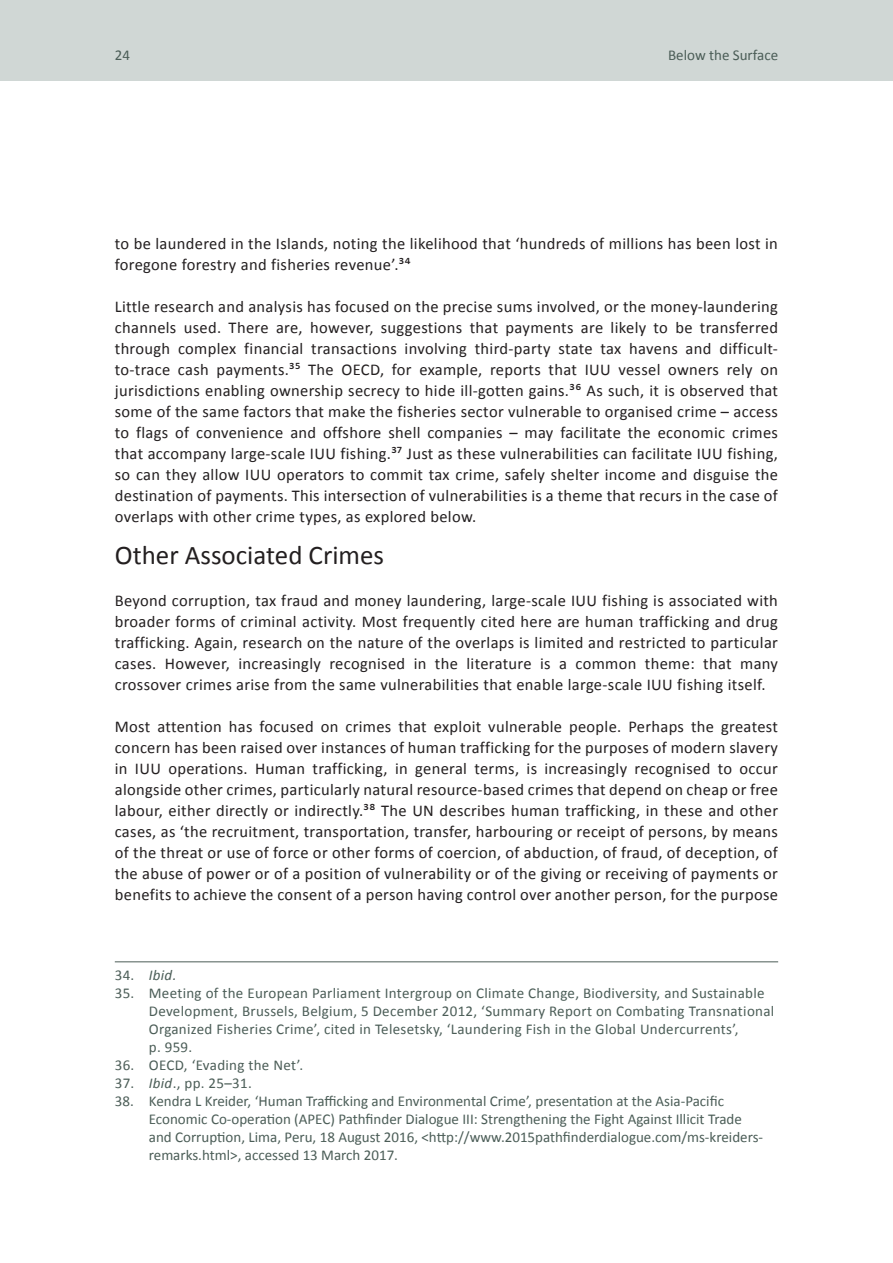
<style>
.page{position:relative;width:893px;height:1263px;background:#fff}
.page>*{position:absolute;margin:0;border:0;box-sizing:border-box;transform-origin:0 0}
.Heading_1{font:27px "Calibri";color:#231f20}
.t1{font:16.5px/21px "Calibri";letter-spacing:.02em;color:#231f20;text-align:justify}
.Footnote_text{font:15px/18px "Calibri";color:#4b5d57}
.Footnote_text-2{font:15px/18px "Calibri";letter-spacing:.02em;color:#4b5d57}
.Footnote_text-3{font:italic 15px "Calibri";color:#4b5d57}
.s1{font-style:normal}
.s2{font-style:italic}
</style>
<div class="page">
<div style="left:0;top:0;width:893px;height:81px;background:#d0d7d5"></div>
<hr style="left:115px;top:961px;width:663px;height:1px;background:#4b5d57">
<p class="Footnote_text" style="left:115px;top:46px;width:17px">24</p>
<p class="Footnote_text" style="left:668px;top:46px;width:112px">Below the Surface</p>
<p class="t1" style="left:115px;top:233px;width:665px">to be laundered in the Islands, noting the likelihood that ‘hundreds of millions has been lost in foregone forestry and fisheries revenue’.34</p>
<p class="t1" style="left:115px;top:296px;width:665px">Little research and analysis has focused on the precise sums involved, or the money-laundering channels used. There are, however, suggestions that payments are likely to be transferred through complex financial transactions involving third-party state tax havens and difficult&shy;to-trace cash payments.35 The OECD, for example, reports that IUU vessel owners rely on jurisdictions enabling ownership secrecy to hide ill-gotten gains.36 As such, it is observed that some of the same factors that make the fisheries sector vulnerable to organised crime – access to flags of convenience and offshore shell companies – may facilitate the economic crimes that accompany large-scale IUU fishing.37 Just as these vulnerabilities can facilitate IUU fishing, so can they allow IUU operators to commit tax crime, safely shelter income and disguise the destination of payments. This intersection of vulnerabilities is a theme that recurs in the case of overlaps with other crime types, as explored below.</p>
<p class="Heading_1" style="left:115px;top:537px;width:271px">Other Associated Crimes</p>
<p class="t1" style="left:115px;top:590px;width:665px">Beyond corruption, tax fraud and money laundering, large-scale IUU fishing is associated with broader forms of criminal activity. Most frequently cited here are human trafficking and drug trafficking. Again, research on the nature of the overlaps is limited and restricted to particular cases. However, increasingly recognised in the literature is a common theme: that many crossover crimes arise from the same vulnerabilities that enable large-scale IUU fishing itself.</p>
<p class="t1" style="left:115px;top:716px;width:665px">Most attention has focused on crimes that exploit vulnerable people. Perhaps the greatest concern has been raised over instances of human trafficking for the purposes of modern slavery in IUU operations. Human trafficking, in general terms, is increasingly recognised to occur alongside other crimes, particularly natural resource-based crimes that depend on cheap or free labour, either directly or indirectly.38 The UN describes human trafficking, in these and other cases, as ‘the recruitment, transportation, transfer, harbouring or receipt of persons, by means of the threat or use of force or other forms of coercion, of abduction, of fraud, of deception, of the abuse of power or of a position of vulnerability or of the giving or receiving of payments or benefits to achieve the consent of a person having control over another person, for the purpose</p>
<p class="Footnote_text-3" style="left:115px;top:965px;width:63px"><span class="s1">34.</span> Ibid.</p>
<p class="Footnote_text-2" style="left:149px;top:984px;width:627px;text-indent:-34px">35. Meeting of the European Parliament Intergroup on Climate Change, Biodiversity, and Sustainable Development, Brussels, Belgium, 5 December 2012, ‘Summary Report on Combating Transnational Organized Fisheries Crime’, cited in Telesetsky, ‘Laundering Fish in the Global Undercurrents’,<br>p. 959.</p>
<p class="Footnote_text-2" style="left:115px;top:1056px;width:190px">36. OECD, ‘Evading the Net’.</p>
<p class="Footnote_text" style="left:115px;top:1074px;width:138px">37. <span class="s2">Ibid</span>., pp. 25–31.</p>
<p class="Footnote_text" style="left:149px;top:1092px;width:616px;text-indent:-34px">38. Kendra L Kreider, ‘Human Trafficking and Environmental Crime’, presentation at the Asia-Pacific Economic Co-operation (APEC) Pathfinder Dialogue III: Strengthening the Fight Against Illicit Trade and Corruption, Lima, Peru, 18 August 2016, &lt;http://www.2015pathfinderdialogue.com/ms-kreiders&shy;remarks.html&gt;, accessed 13 March 2017.</p>
</div>
